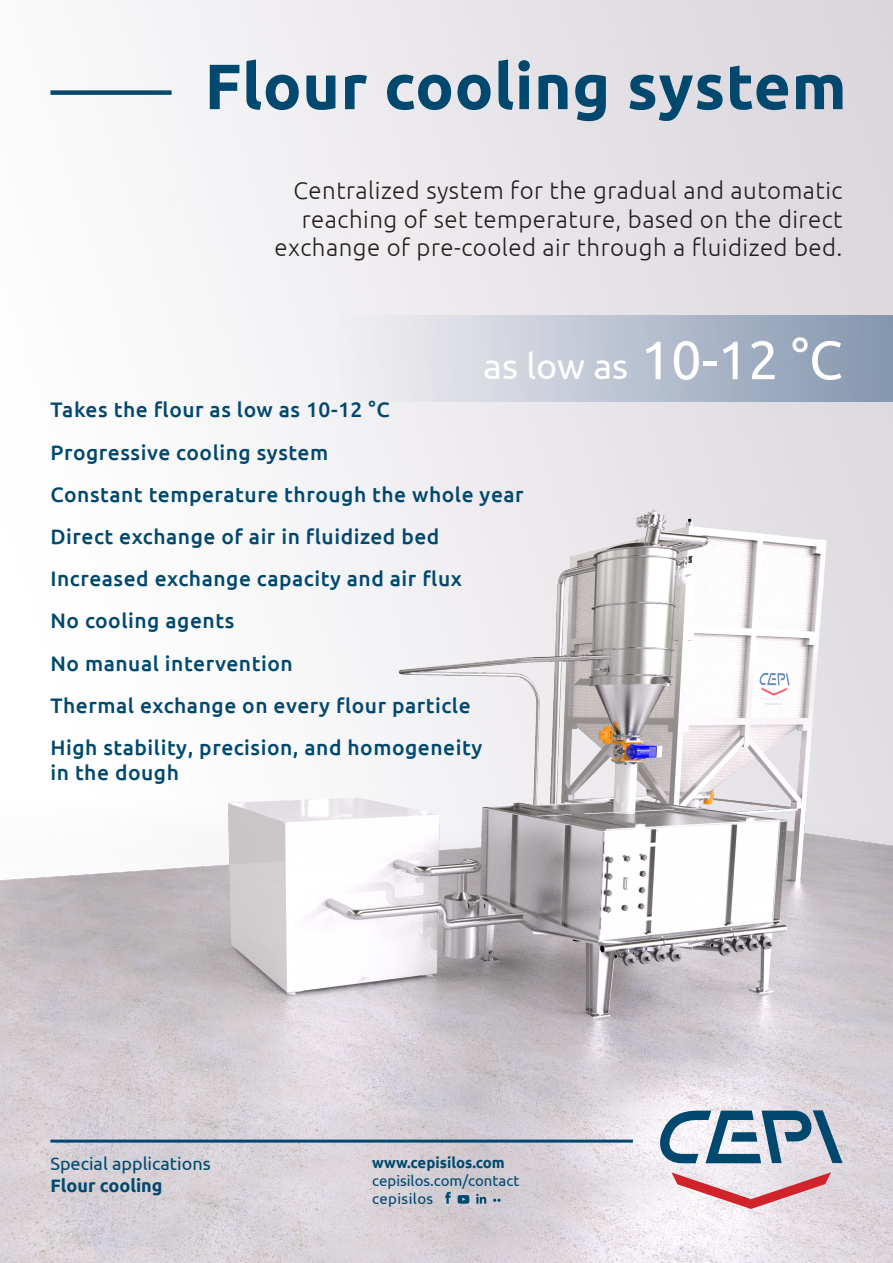
<style>
.page{position:relative;width:893px;height:1263px;background:#fff}
.page>*{position:absolute;margin:0;border:0;box-sizing:border-box;transform-origin:0 0}
.t1{font:36px "Ubuntu";color:#fff}
.t2{font:300 24px/28.8px "Ubuntu";letter-spacing:.02em;color:#231f20;text-align:right}
.t3{font:500 21px/25.2px "Ubuntu";letter-spacing:.025em;color:#00486d}
.t4{font:18px/21.6px "Ubuntu";color:#00486d}
.t5{font:15px/18px "Ubuntu";color:#00486d}
.t6{font:700 15px "Ubuntu";color:#00486d}
.s1{font-size:54px}
.s2{font-weight:700}
</style>
<div class="page">
<img style="left:145px;top:0;width:748px;height:480px">
<img style="left:0;top:480px;width:893px;height:783px">
<svg style="left:210px;top:60px;width:632px;height:61px;background:#9fb3c2"></svg>
<div style="left:50px;top:90px;width:122px;height:5px;background:#00486d"></div>
<div style="left:321px;top:315px;width:572px;height:86px;background:linear-gradient(to right,#f8f5f7,#8596b0)"></div>
<svg style="left:659px;top:1110px;width:183px;height:53px"></svg>
<svg style="left:671px;top:1172px;width:160px;height:37px"></svg>
<hr style="left:50px;top:1139px;width:583px;height:3px;background:#00486d">
<svg style="left:445px;top:1192px;width:6px;height:12px"></svg>
<svg style="left:458px;top:1195px;width:11px;height:9px"></svg>
<svg style="left:476px;top:1194px;width:10px;height:10px"></svg>
<svg style="left:493px;top:1199px;width:8px;height:3px"></svg>
<p class="t2" style="left:275px;top:175px;width:569px">Centralized system for the gradual and automatic reaching of set temperature, based on the direct exchange of pre-cooled air through a fluidized bed.</p>
<p class="t1" style="left:483px;top:345px;width:361px">as low as <span class="s1">10-12 °C</span></p>
<p class="t3" style="left:50px;top:396px;width:341px">Takes the flour as low as 10-12 °C</p>
<p class="t3" style="left:50px;top:439px;width:279px">Progressive cooling system</p>
<p class="t3" style="left:50px;top:481px;width:475px">Constant temperature through the whole year</p>
<p class="t3" style="left:50px;top:523px;width:390px">Direct exchange of air in fluidized bed</p>
<p class="t3" style="left:50px;top:565px;width:413px">Increased exchange capacity and air flux</p>
<p class="t3" style="left:50px;top:608px;width:185px">No cooling agents</p>
<p class="t3" style="left:50px;top:650px;width:244px">No manual intervention</p>
<p class="t3" style="left:50px;top:692px;width:422px">Thermal exchange on every flour particle</p>
<p class="t3" style="left:50px;top:734px;width:433px">High stability, precision, and homogeneity in the dough</p>
<p class="t4" style="left:50px;top:1152px;width:162px">Special applications<br><span class="s2">Flour cooling</span></p>
<p class="t6" style="left:372px;top:1153px;width:134px">www.cepisilos.com</p>
<p class="t5" style="left:372px;top:1171px;width:149px">cepisilos.com/contact cepisilos</p>
</div>
